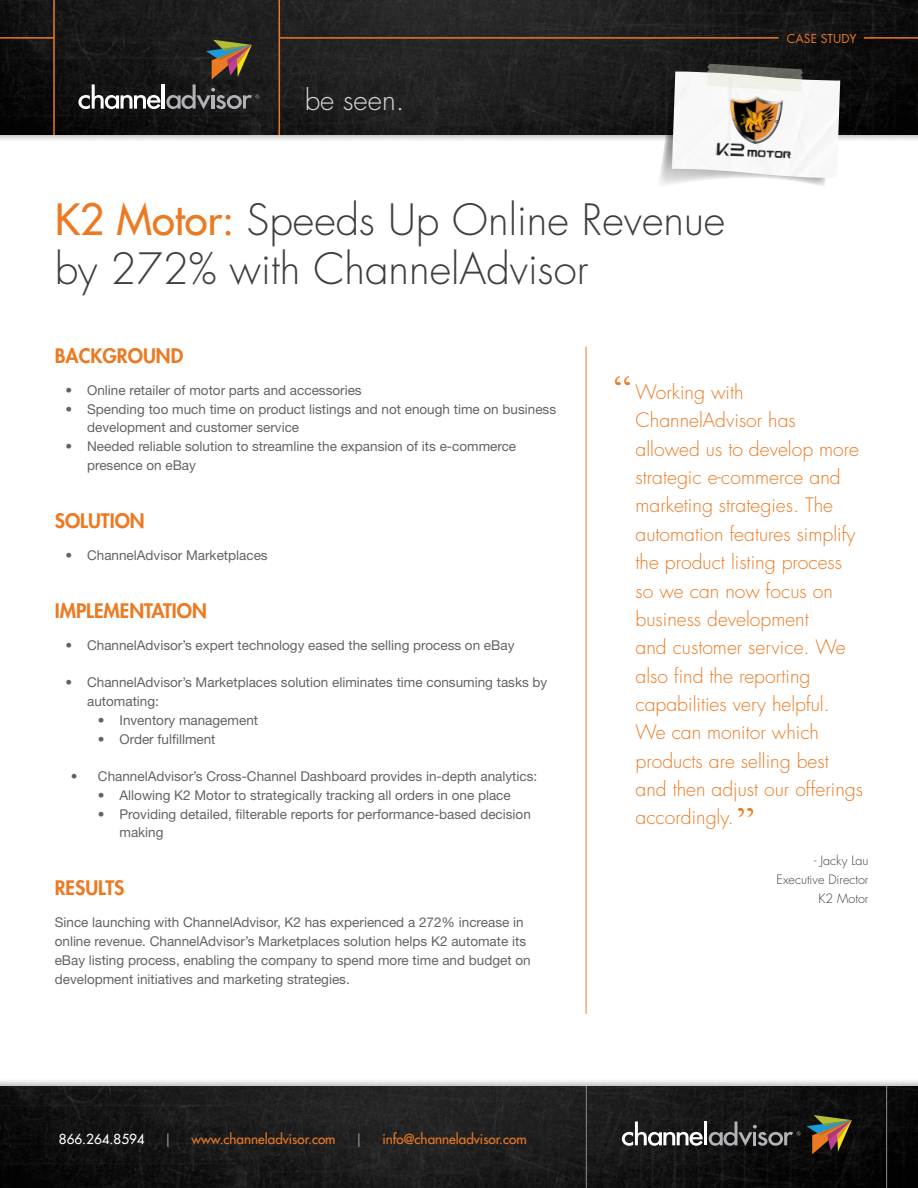
<style>
.page{position:relative;width:918px;height:1188px;background:#fff}
.page>*{position:absolute;margin:0;border:0;box-sizing:border-box;transform-origin:0 0}
.Headline{font:300 42px/49.5px "Futura Std";color:#3e3e3f}
.t1{font:39.3px "Times New Roman";color:#ec7a23}
.t2{font:300 27.9px "Futura Std";color:#d8d9db}
.sub{font:800 19.5px "Futura Std";color:#ec7a23}
.Pull_Quote{font:300 19.35px/28.3px "Futura Std";color:#ec7a23}
.Copy{font:13.5px/18.8px "Helvetica Neue";color:#636366}
.Copy-2{font:500 13.5px "Futura Std";color:#ec7a23}
.Copy-3{font:500 13.5px "Futura Std";color:#fff}
.Copy-4{font:500 13.5px "Futura Std";color:#939598}
.t3{font:300 12.6px "Futura Std";color:#3e3e3f}
.t4{font:12px "Futura Std";color:#ec7a23}
.s1{font-weight:500;color:#ec7a23}
</style>
<div class="page">
<div style="left:0;top:0;width:918px;height:143px;background:#231f20;opacity:.3"></div>
<img style="left:0;top:0;width:918px;height:135px">
<hr style="left:586px;top:347px;width:1px;height:667px;background:#ec7a23">
<svg style="left:78px;top:84px;width:82px;height:25px"></svg>
<hr style="left:162px;top:84px;width:3px;height:25px;background:#fff">
<svg style="left:166px;top:40px;width:93px;height:69px;background:#403b34"></svg>
<hr style="left:53px;top:0;width:2px;height:135px;background:#ec7a23">
<hr style="left:279px;top:0;width:1px;height:135px;background:#ec7a23">
<hr style="left:280px;top:37px;width:499px;height:2px;background:#ec7a23">
<hr style="left:864px;top:37px;width:54px;height:2px;background:#ec7a23">
<hr style="left:0;top:37px;width:54px;height:2px;background:#ec7a23">
<img style="left:835px;top:72px;width:5px;height:71px">
<svg style="left:656px;top:64px;width:179px;height:122px"></svg>
<div style="left:0;top:1078px;width:918px;height:110px;background:#231f20;opacity:.3"></div>
<img style="left:0;top:1086px;width:918px;height:102px">
<svg style="left:622px;top:1121px;width:81px;height:25px"></svg>
<hr style="left:704px;top:1121px;width:3px;height:24px;background:#fff">
<svg style="left:807px;top:1115px;width:45px;height:39px;background:#645034"></svg>
<svg style="left:709px;top:1121px;width:92px;height:25px;background:#3b3b3d"></svg>
<hr style="left:586px;top:1086px;width:1px;height:102px;background:#8a8c8f">
<hr style="left:886px;top:1086px;width:1px;height:102px;background:#8a8c8f">
<p class="t2" style="left:305px;top:83px;width:101px">be seen.</p>
<p class="Headline" style="left:55px;top:196px;width:672px"><span class="s1">K2 Motor:</span> Speeds Up Online Revenue by 272% with ChannelAdvisor</p>
<p class="t4" style="left:787px;top:30px;width:71px">CASE STUDY</p>
<p class="sub" style="left:55px;top:343px;width:130px">BACKGROUND</p>
<p class="Copy" style="left:66px;top:380px;width:298px">• Online retailer of motor parts and accessories</p>
<p class="Copy" style="left:87px;top:399px;width:470px;text-indent:-22px">• Spending too much time on product listings and not enough time on business development and customer service</p>
<p class="Copy" style="left:87px;top:437px;width:431px;text-indent:-22px">• Needed reliable solution to streamline the expansion of its e-commerce presence on eBay</p>
<p class="sub" style="left:55px;top:508px;width:92px">SOLUTION</p>
<p class="Copy" style="left:66px;top:545px;width:204px">• ChannelAdvisor Marketplaces</p>
<p class="sub" style="left:55px;top:598px;width:154px">IMPLEMENTATION</p>
<p class="Copy" style="left:66px;top:635px;width:450px">• ChannelAdvisor’s expert technology eased the selling process on eBay</p>
<p class="Copy" style="left:87px;top:673px;width:462px;text-indent:-22px">• ChannelAdvisor’s Marketplaces solution eliminates time consuming tasks by automating:</p>
<p class="Copy" style="left:98px;top:710px;width:162px">• Inventory management</p>
<p class="Copy" style="left:98px;top:729px;width:119px">• Order fulfillment</p>
<p class="Copy" style="left:71px;top:767px;width:468px">• ChannelAdvisor’s Cross-Channel Dashboard provides in-depth analytics:</p>
<p class="Copy" style="left:98px;top:785px;width:414px">• Allowing K2 Motor to strategically tracking all orders in one place</p>
<p class="Copy" style="left:120px;top:804px;width:413px;text-indent:-22px">• Providing detailed, filterable reports for performance-based decision making</p>
<p class="sub" style="left:55px;top:876px;width:71px">RESULTS</p>
<p class="Copy" style="left:55px;top:913px;width:477px">Since launching with ChannelAdvisor, K2 has experienced a 272% increase in online revenue. ChannelAdvisor’s Marketplaces solution helps K2 automate its eBay listing process, enabling the company to spend more time and budget on development initiatives and marketing strategies.</p>
<p class="Copy-3" style="left:59px;top:1130px;width:87px">866.264.8594</p>
<p class="Copy-4" style="left:164px;top:1130px;width:9px">|</p>
<p class="Copy-2" style="left:191px;top:1130px;width:146px">www.channeladvisor.com</p>
<p class="Copy-4" style="left:355px;top:1130px;width:9px">|</p>
<p class="Copy-2" style="left:382px;top:1130px;width:146px">info@channeladvisor.com</p>
<p class="t1" style="left:614px;top:363px;width:19px">“</p>
<p class="Pull_Quote" style="left:636px;top:378px;width:229px">Working with<br>ChannelAdvisor has allowed us to develop more strategic e-commerce and marketing strategies. The automation features simplify the product listing process so we can now focus on business development<br>and customer service. We also find the reporting capabilities very helpful.<br>We can monitor which products are selling best and then adjust our offerings accordingly.</p>
<p class="t3" style="left:814px;top:853px;width:56px">- Jacky Lau</p>
<p class="t3" style="left:777px;top:872px;width:93px">Executive Director</p>
<p class="t3" style="left:818px;top:891px;width:52px">K2 Motor</p>
<p class="t1" style="left:754px;top:830px;width:19px;rotate:-180deg">“</p>
</div>
